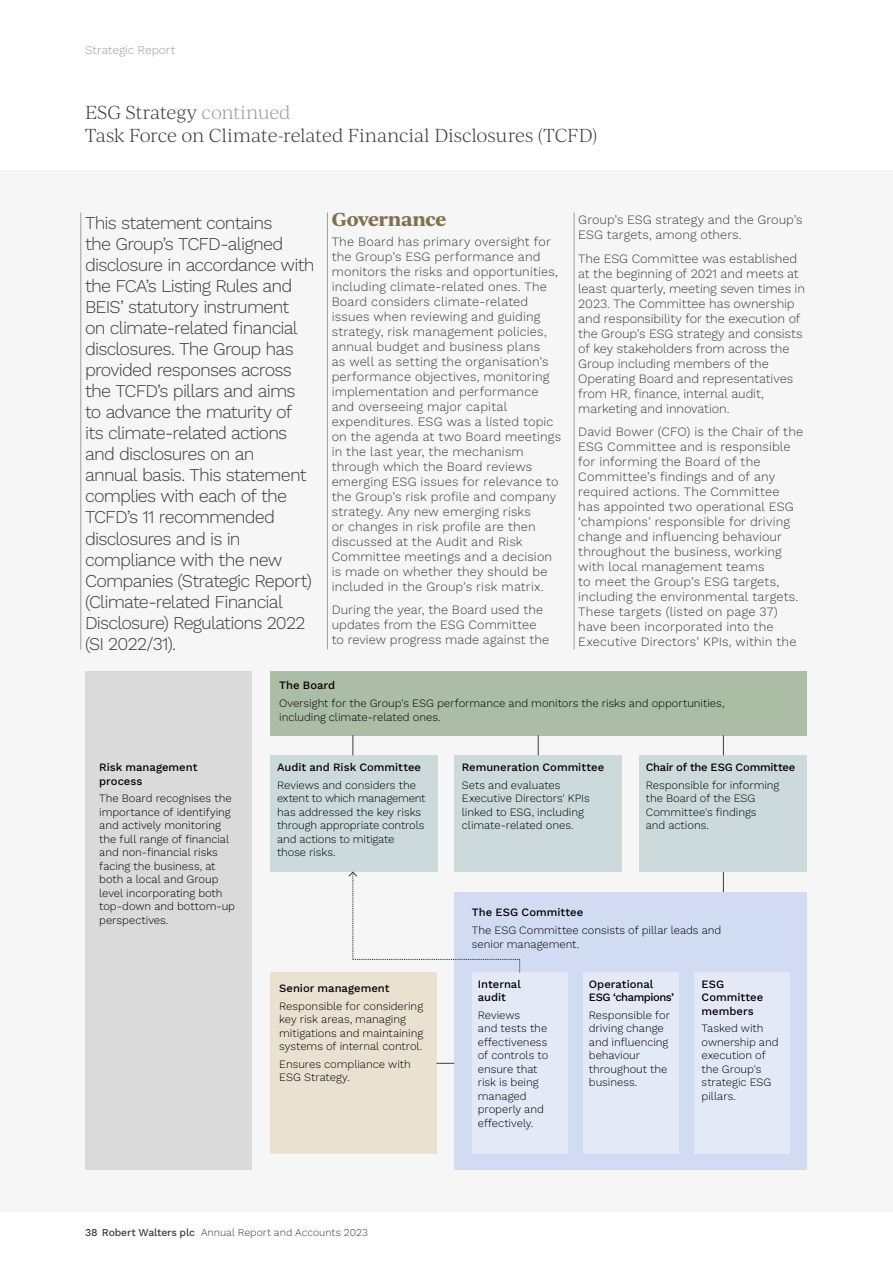
<style>
.page{position:relative;width:893px;height:1263px;background:#fff}
.page>*{position:absolute;margin:0;border:0;box-sizing:border-box;transform-origin:0 0}
.t1{font:300 18px/21px "Work Sans";letter-spacing:-.045em;color:#3c3c3b}
.t2{font:300 18px/23.2px "Ivy Journal";letter-spacing:-.01em;color:#3c3c3b}
.t3{font:700 18px "Ivy Journal";letter-spacing:-.025em;color:#81714d}
.t4{font:300 12.75px/15px "Work Sans";letter-spacing:.01em;color:#3c3c3b}
.t5{font:300 12.75px/15px "Work Sans";letter-spacing:-.01em;color:#3c3c3b}
.t6{font:300 12px "Work Sans";letter-spacing:-.005em;color:#9d9d9c}
.t7{font:300 11.25px/13.5px "Work Sans";letter-spacing:-.005em;color:#000}
.t8{font:500 11.25px/13.5px "Work Sans";color:#000}
.t9{font:500 11.25px/13.5px "Work Sans";letter-spacing:-.02em;color:#000}
.t10{font:300 10.5px "Work Sans";color:#3c3c3b}
.s1{color:#9d9d9c}
.s2{font-weight:500}
</style>
<div class="page">
<div style="left:0;top:170px;width:893px;height:1042px;background:#f6f6f6"></div>
<hr style="left:327px;top:213px;width:1px;height:436px;background:#9d9d9c">
<hr style="left:574px;top:213px;width:1px;height:436px;background:#9d9d9c">
<hr style="left:81px;top:213px;width:1px;height:436px;background:#9d9d9c">
<div style="left:270px;top:671px;width:536px;height:64px;background:#abbda4"></div>
<div style="left:85px;top:671px;width:166px;height:498px;background:#dadada"></div>
<div style="left:270px;top:755px;width:167px;height:117px;background:#ccdadb"></div>
<div style="left:270px;top:972px;width:166px;height:182px;background:#eae2d0"></div>
<div style="left:454px;top:755px;width:168px;height:117px;background:#ccdadb"></div>
<div style="left:454px;top:892px;width:353px;height:277px;background:#d1dbf1"></div>
<div style="left:639px;top:755px;width:168px;height:117px;background:#ccdadb"></div>
<div style="left:472px;top:972px;width:96px;height:182px;background:#e4e9f7"></div>
<div style="left:583px;top:972px;width:96px;height:182px;background:#e4e9f7"></div>
<div style="left:694px;top:972px;width:96px;height:182px;background:#e4e9f7"></div>
<svg style="left:353px;top:735px;width:1px;height:20px"></svg>
<svg style="left:538px;top:735px;width:1px;height:20px"></svg>
<svg style="left:723px;top:735px;width:1px;height:20px"></svg>
<svg style="left:723px;top:872px;width:1px;height:20px"></svg>
<svg style="left:436px;top:1063px;width:18px;height:1px"></svg>
<svg style="left:348px;top:872px;width:172px;height:100px"></svg>
<p class="t6" style="left:85px;top:40px;width:92px">Strategic Report</p>
<h1 class="t2" style="left:85px;top:100px;width:514px">ESG Strategy <span class="s1">continued<br></span>Task Force on Climate-related Financial Disclosures (TCFD)</h1>
<p class="t1" style="left:85px;top:212px;width:231px">This statement contains<br>the Group’s TCFD-aligned disclosure in accordance with the FCA’s Listing Rules and<br>BEIS’ statutory instrument<br>on climate-related financial disclosures. The Group has provided responses across the TCFD’s pillars and aims to advance the maturity of its climate-related actions and disclosures on an<br>annual basis. This statement complies with each of the<br>TCFD’s 11 recommended disclosures and is in compliance with the new<br>Companies (Strategic Report) (Climate-related Financial<br>Disclosure) Regulations 2022 (SI 2022/31).</p>
<h1 class="t3" style="left:332px;top:206px;width:116px">Governance</h1>
<p class="t4" style="left:332px;top:233px;width:231px">The Board has primary oversight for the Group’s ESG performance and monitors the risks and opportunities, including climate-related ones. The Board considers climate-related issues when reviewing and guiding strategy, risk management policies, annual budget and business plans<br>as well as setting the organisation’s performance objectives, monitoring implementation and performance and overseeing major capital expenditures. ESG was a listed topic on the agenda at two Board meetings in the last year, the mechanism through which the Board reviews emerging ESG issues for relevance to the Group’s risk profile and company strategy. Any new emerging risks<br>or changes in risk profile are then discussed at the Audit and Risk Committee meetings and a decision is made on whether they should be included in the Group’s risk matrix.</p>
<p class="t4" style="left:332px;top:602px;width:219px">During the year, the Board used the updates from the ESG Committee to review progress made against the</p>
<p class="t4" style="left:578px;top:212px;width:226px">Group’s ESG strategy and the Group’s<br>ESG targets, among others.</p>
<p class="t5" style="left:578px;top:250px;width:228px">The ESG Committee was established at the beginning of 2021 and meets at least quarterly, meeting seven times in 2023. The Committee has ownership and responsibility for the execution of the Group’s ESG strategy and consists of key stakeholders from across the Group including members of the Operating Board and representatives from HR, finance, internal audit, marketing and innovation.</p>
<p class="t4" style="left:578px;top:424px;width:226px">David Bower (CFO) is the Chair of the ESG Committee and is responsible for informing the Board of the Committee’s findings and of any required actions. The Committee has appointed two operational ESG ‘champions’ responsible for driving change and influencing behaviour throughout the business, working with local management teams<br>to meet the Group’s ESG targets, including the environmental targets.<br>These targets (listed on page 37) have been incorporated into the Executive Directors’ KPIs, within the</p>
<p class="t8" style="left:99px;top:760px;width:100px">Risk management process</p>
<p class="t7" style="left:99px;top:791px;width:137px">The Board recognises the importance of identifying and actively monitoring the full range of financial and non-financial risks facing the business, at both a local and Group level incorporating both top-down and bottom-up perspectives.</p>
<p class="t8" style="left:279px;top:678px;width:57px">The Board</p>
<p class="t7" style="left:279px;top:696px;width:447px">Oversight for the Group's ESG performance and monitors the risks and opportunities, including climate-related ones.</p>
<p class="t8" style="left:277px;top:760px;width:145px">Audit and Risk Committee</p>
<p class="t7" style="left:277px;top:778px;width:150px">Reviews and considers the extent to which management has addressed the key risks through appropriate controls and actions to mitigate those risks.</p>
<p class="t9" style="left:646px;top:760px;width:151px">Chair of the ESG Committee</p>
<p class="t7" style="left:646px;top:778px;width:135px">Responsible for informing the Board of the ESG<br>Committee's findings<br>and actions.</p>
<p class="t8" style="left:462px;top:760px;width:144px">Remuneration Committee</p>
<p class="t7" style="left:462px;top:778px;width:130px">Sets and evaluates<br>Executive Directors' KPIs linked to ESG, including climate-related ones.</p>
<p class="t8" style="left:279px;top:981px;width:112px">Senior management</p>
<p class="t7" style="left:279px;top:998px;width:145px">Responsible for considering key risk areas, managing mitigations and maintaining systems of internal control.</p>
<p class="t7" style="left:279px;top:1057px;width:133px">Ensures compliance with<br>ESG Strategy.</p>
<p class="t8" style="left:472px;top:905px;width:113px">The ESG Committee</p>
<p class="t7" style="left:472px;top:923px;width:251px">The ESG Committee consists of pillar leads and senior management.</p>
<p class="t8" style="left:478px;top:976px;width:45px">Internal audit</p>
<p class="t7" style="left:478px;top:1008px;width:72px">Reviews<br>and tests the effectiveness of controls to ensure that risk is being managed properly and effectively.</p>
<p class="t9" style="left:589px;top:976px;width:87px">Operational<br>ESG ‘champions’</p>
<p class="t7" style="left:589px;top:1008px;width:83px">Responsible for driving change and influencing behaviour throughout the business.</p>
<p class="t8" style="left:702px;top:976px;width:63px">ESG<br>Committee members</p>
<p class="t7" style="left:702px;top:1021px;width:79px">Tasked with ownership and execution of the Group's strategic ESG pillars.</p>
<p class="t10" style="left:85px;top:1224px;width:284px"><span class="s2">38 Robert Walters plc</span> Annual Report and Accounts 2023</p>
</div>
